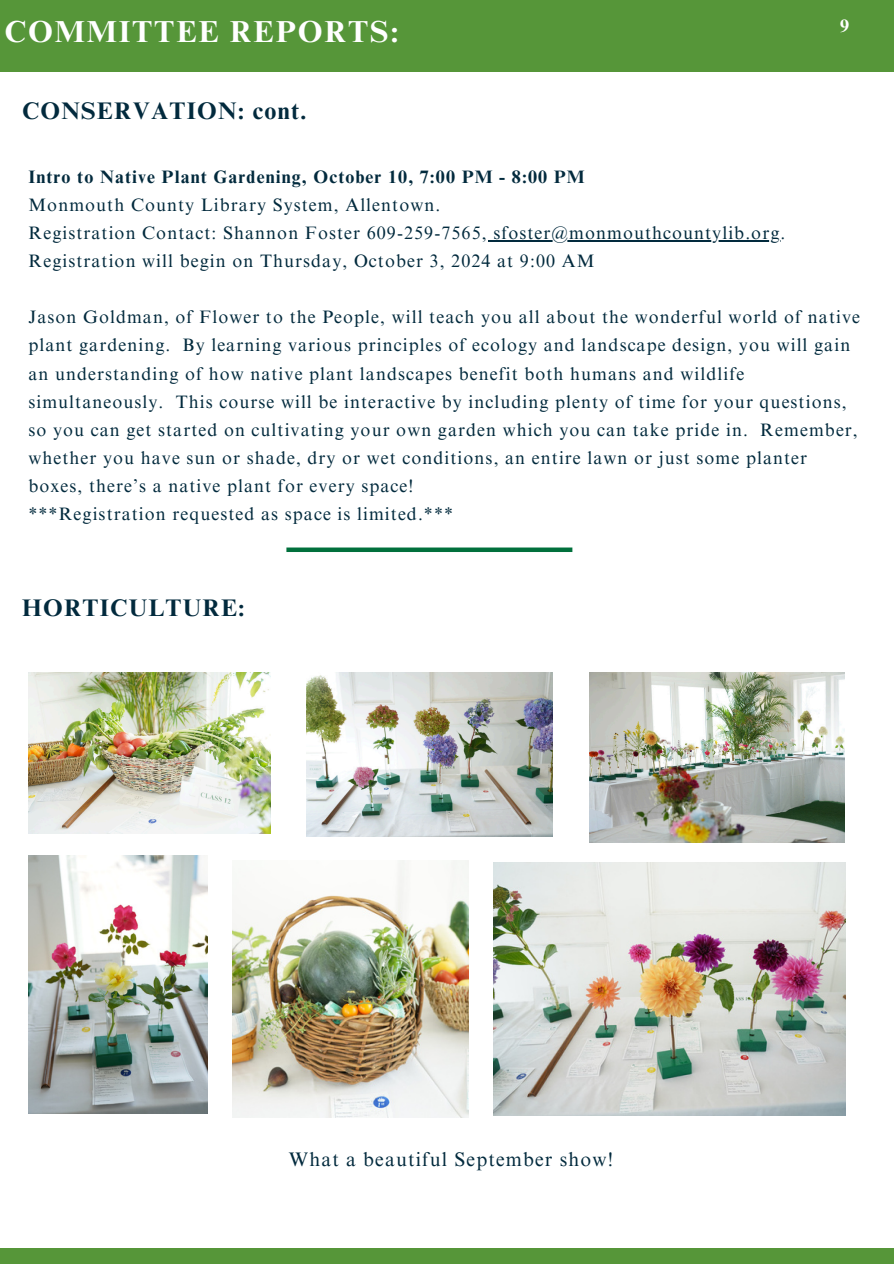
<style>
.page{position:relative;width:894px;height:1264px;background:#fff}
.page>*{position:absolute;margin:0;border:0;box-sizing:border-box;transform-origin:0 0}
.t1{font:700 30.3px "Times NRMT Pro";letter-spacing:.06em;color:#fff}
.t2{font:700 24px "Times NRMT Pro";letter-spacing:.05em;color:#022a3d}
.t3{font:19.65px "Times NRMT Pro";letter-spacing:.06em;color:#022a3d}
.t4{font:18px/28.2px "Times NRMT Pro";letter-spacing:.06em;color:#022a3d}
.t5{font:700 18px "Times NRMT Pro";letter-spacing:.06em;color:#022a3d}
.t6{font:700 18px "Times NRMT Pro";color:#fff}
</style>
<div class="page">
<div style="left:0;top:0;width:893px;height:71px;background:#569639"></div>
<div style="left:0;top:1248px;width:893px;height:15px;background:#569639"></div>
<img style="left:28px;top:673px;width:242px;height:160px">
<img style="left:306px;top:673px;width:246px;height:163px">
<img style="left:589px;top:673px;width:255px;height:169px">
<div style="left:286px;top:547px;width:286px;height:5px;background:#01703c"></div>
<img style="left:28px;top:855px;width:179px;height:258px">
<img style="left:232px;top:860px;width:236px;height:257px">
<img style="left:493px;top:862px;width:351px;height:253px">
<hr style="left:487px;top:240px;width:293px;height:1px;background:#022a3d">
<h1 class="t1" style="left:4px;top:20px;width:395px">COMMITTEE REPORTS:</h1>
<p class="t6" style="left:839px;top:19px;width:10px">9</p>
<p class="t2" style="left:22px;top:101px;width:286px">CONSERVATION: cont.</p>
<p class="t5" style="left:28px;top:170px;width:557px">Intro to Native Plant Gardening, October 10, 7:00 PM - 8:00 PM</p>
<p class="t4" style="left:28px;top:193px;width:413px">Monmouth County Library System, Allentown.</p>
<p class="t4" style="left:28px;top:221px;width:758px">Registration Contact: Shannon Foster 609-259-7565, sfoster@monmouthcountylib.org.</p>
<p class="t4" style="left:28px;top:249px;width:567px">Registration will begin on Thursday, October 3, 2024 at 9:00 AM</p>
<p class="t4" style="left:28px;top:305px;width:832px">Jason Goldman, of Flower to the People, will teach you all about the wonderful world of native</p>
<p class="t4" style="left:28px;top:333px;width:823px">plant gardening. By learning various principles of ecology and landscape design, you will gain</p>
<h2 class="t4" style="left:28px;top:361px;width:717px">an understanding of how native plant landscapes benefit both humans and wildlife</h2>
<p class="t4" style="left:28px;top:390px;width:830px">simultaneously. This course will be interactive by including plenty of time for your questions, so you can get started on cultivating your own garden which you can take pride in. Remember,</p>
<p class="t4" style="left:28px;top:446px;width:780px">whether you have sun or shade, dry or wet conditions, an entire lawn or just some planter</p>
<p class="t4" style="left:28px;top:474px;width:386px">boxes, there’s a native plant for every space!</p>
<p class="t4" style="left:28px;top:502px;width:426px">***Registration requested as space is limited.***</p>
<p class="t2" style="left:22px;top:598px;width:224px">HORTICULTURE:</p>
<p class="t3" style="left:289px;top:1151px;width:326px">What a beautiful September show!</p>
</div>
